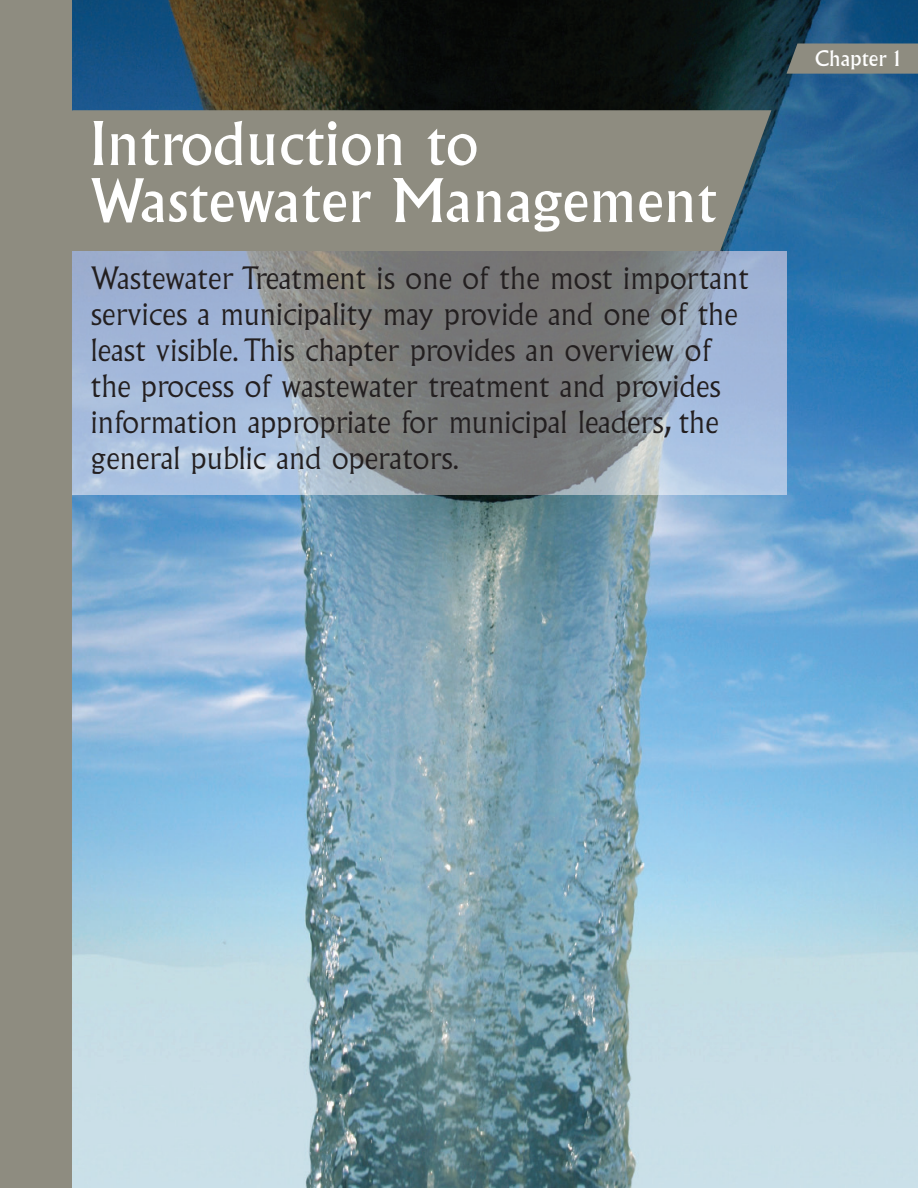
<style>
.page{position:relative;width:918px;height:1188px;background:#fff}
.page>*{position:absolute;margin:0;border:0;box-sizing:border-box;transform-origin:0 0}
.t1{font:58.8px/57px "Albertus MT Std";letter-spacing:.01em;color:#fff}
.t2{font:300 30px/36px "Albertus MT Std";letter-spacing:.01em;color:#231f20}
.t3{font:21px "Albertus MT Std";letter-spacing:.01em;color:#fff}
</style>
<div class="page">
<img style="left:72px;top:0;width:846px;height:1188px">
<div style="left:72px;top:110px;width:699px;height:141px;background:#8e8c80"></div>
<svg style="left:787px;top:43px;width:131px;height:31px;background:#86867d"></svg>
<img style="left:72px;top:251px;width:715px;height:244px">
<div style="left:0;top:0;width:72px;height:1188px;background:#8e8c80"></div>
<h1 class="t1" style="left:90px;top:116px;width:628px">Introduction to<br>Wastewater Management</h1>
<p class="t2" style="left:91px;top:260px;width:659px">Wastewater Treatment is one of the most important services a municipality may provide and one of the least visible. This chapter provides an overview of the process of wastewater treatment and provides information appropriate for municipal leaders, the general public and operators.</p>
<p class="t3" style="left:815px;top:46px;width:86px">Chapter 1</p>
</div>
